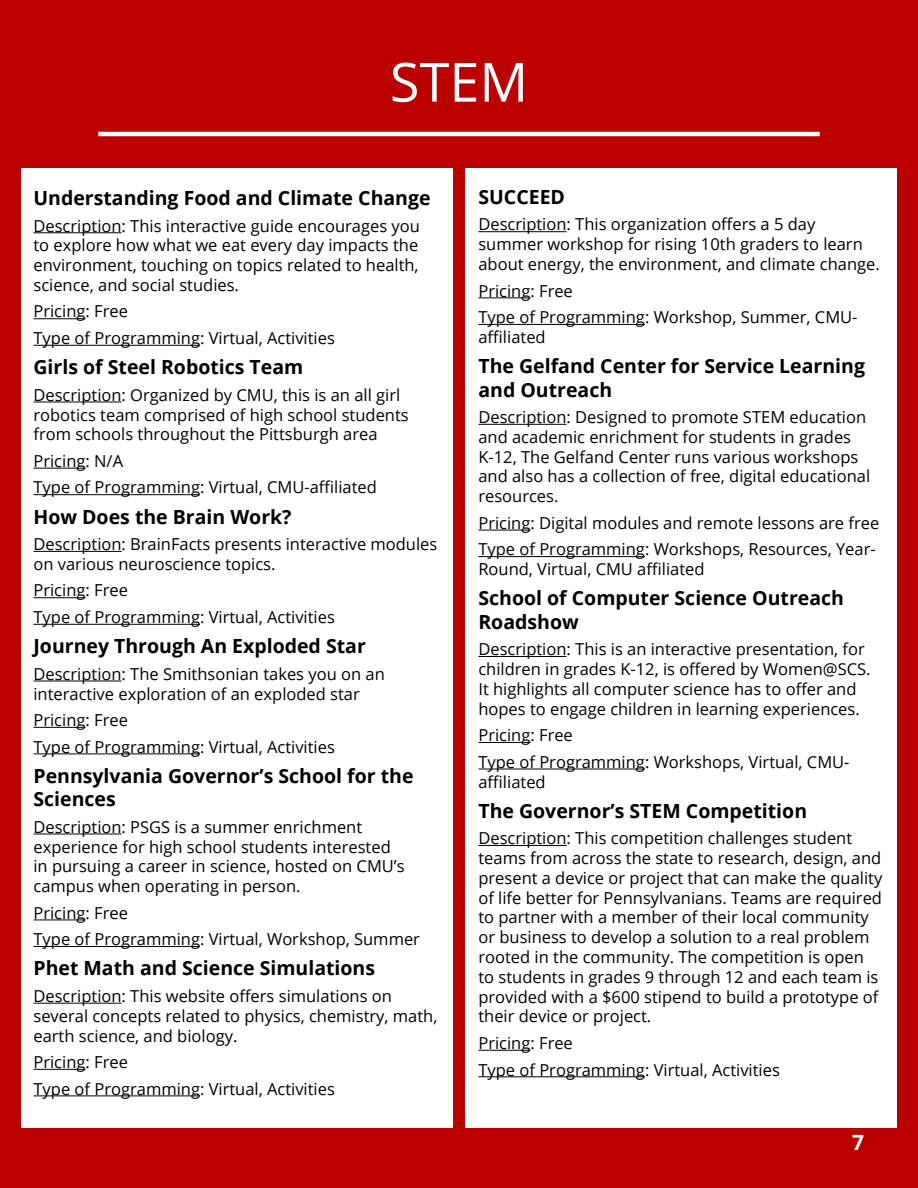
<style>
.page{position:relative;width:918px;height:1188px;background:#b00}
.page>*{position:absolute;margin:0;border:0;box-sizing:border-box;transform-origin:0 0}
.t1{font:54px "Open Sans";color:#fff}
.t2{font:700 21px "Open Sans";color:#fff}
.t3{font:700 19.5px/23.4px "Open Sans";color:#000}
.t4{font:16.5px/19.8px "Open Sans";color:#000}
</style>
<div class="page">
<hr style="left:98px;top:132px;width:722px;height:4px;background:#fff">
<div style="left:465px;top:168px;width:432px;height:960px;background:#fff"></div>
<hr style="left:478px;top:231px;width:89px;height:1px;background:#000">
<hr style="left:478px;top:297px;width:52px;height:1px;background:#000">
<hr style="left:478px;top:324px;width:167px;height:1px;background:#000">
<hr style="left:478px;top:424px;width:89px;height:1px;background:#000">
<hr style="left:478px;top:530px;width:52px;height:1px;background:#000">
<hr style="left:478px;top:556px;width:167px;height:1px;background:#000">
<hr style="left:478px;top:656px;width:89px;height:1px;background:#000">
<hr style="left:478px;top:742px;width:52px;height:1px;background:#000">
<hr style="left:478px;top:769px;width:167px;height:1px;background:#000">
<hr style="left:478px;top:845px;width:89px;height:1px;background:#000">
<hr style="left:478px;top:1050px;width:52px;height:1px;background:#000">
<hr style="left:478px;top:1076px;width:167px;height:1px;background:#000">
<div style="left:21px;top:168px;width:432px;height:960px;background:#fff"></div>
<hr style="left:33px;top:232px;width:89px;height:1px;background:#000">
<hr style="left:33px;top:318px;width:53px;height:1px;background:#000">
<hr style="left:33px;top:345px;width:167px;height:1px;background:#000">
<hr style="left:33px;top:402px;width:89px;height:1px;background:#000">
<hr style="left:33px;top:468px;width:53px;height:1px;background:#000">
<hr style="left:33px;top:494px;width:167px;height:1px;background:#000">
<hr style="left:33px;top:551px;width:89px;height:1px;background:#000">
<hr style="left:33px;top:597px;width:53px;height:1px;background:#000">
<hr style="left:33px;top:624px;width:167px;height:1px;background:#000">
<hr style="left:33px;top:681px;width:89px;height:1px;background:#000">
<hr style="left:33px;top:727px;width:53px;height:1px;background:#000">
<hr style="left:33px;top:753px;width:167px;height:1px;background:#000">
<hr style="left:33px;top:834px;width:89px;height:1px;background:#000">
<hr style="left:33px;top:920px;width:53px;height:1px;background:#000">
<hr style="left:33px;top:946px;width:167px;height:1px;background:#000">
<hr style="left:33px;top:1003px;width:89px;height:1px;background:#000">
<hr style="left:33px;top:1069px;width:53px;height:1px;background:#000">
<hr style="left:33px;top:1095px;width:167px;height:1px;background:#000">
<h1 class="t1" style="left:390px;top:45px;width:140px">STEM</h1>
<p class="t3" style="left:33px;top:186px;width:399px">Understanding Food and Climate Change</p>
<p class="t4" style="left:33px;top:215px;width:388px;text-align:justify">Description: This interactive guide encourages you to explore how what we eat every day impacts the environment, touching on topics related to health, science, and social studies.</p>
<p class="t4" style="left:33px;top:298px;width:303px;line-height:26.5px">Pricing: Free<br>Type of Programming: Virtual, Activities</p>
<p class="t3" style="left:33px;top:355px;width:271px">Girls of Steel Robotics Team</p>
<p class="t4" style="left:33px;top:384px;width:377px">Description: Organized by CMU, this is an all girl robotics team comprised of high school students from schools throughout the Pittsburgh area</p>
<p class="t4" style="left:33px;top:447px;width:345px;line-height:26.5px">Pricing: N/A<br>Type of Programming: Virtual, CMU-affiliated</p>
<p class="t3" style="left:33px;top:504px;width:260px">How Does the Brain Work?</p>
<p class="t4" style="left:33px;top:534px;width:405px">Description: BrainFacts presents interactive modules on various neuroscience topics.</p>
<p class="t4" style="left:33px;top:577px;width:303px;line-height:26.5px">Pricing: Free<br>Type of Programming: Virtual, Activities</p>
<p class="t3" style="left:33px;top:634px;width:334px">Journey Through An Exploded Star</p>
<p class="t4" style="left:33px;top:663px;width:353px">Description: The Smithsonian takes you on an interactive exploration of an exploded star</p>
<p class="t4" style="left:33px;top:706px;width:303px;line-height:26.5px">Pricing: Free<br>Type of Programming: Virtual, Activities</p>
<p class="t3" style="left:33px;top:764px;width:382px">Pennsylvania Governor’s School for the<br>Sciences</p>
<p class="t4" style="left:33px;top:816px;width:373px">Description: PSGS is a summer enrichment experience for high school students interested in pursuing a career in science, hosted on CMU’s campus when operating in person.</p>
<p class="t4" style="left:33px;top:899px;width:388px;line-height:26.5px">Pricing: Free<br>Type of Programming: Virtual, Workshop, Summer</p>
<p class="t3" style="left:33px;top:956px;width:343px">Phet Math and Science Simulations</p>
<p class="t4" style="left:33px;top:986px;width:405px">Description: This website offers simulations on several concepts related to physics, chemistry, math, earth science, and biology.</p>
<p class="t4" style="left:33px;top:1048px;width:303px;line-height:26.5px">Pricing: Free<br>Type of Programming: Virtual, Activities</p>
<p class="t3" style="left:478px;top:185px;width:88px">SUCCEED</p>
<p class="t4" style="left:478px;top:214px;width:403px">Description: This organization offers a 5 day summer workshop for rising 10th graders to learn about energy, the environment, and climate change.</p>
<p class="t4" style="left:478px;top:277px;width:381px;line-height:26.5px">Pricing: Free<br>Type of Programming: Workshop, Summer, CMU-</p>
<p class="t4" style="left:478px;top:327px;width:69px">affiliated</p>
<p class="t3" style="left:478px;top:354px;width:388px">The Gelfand Center for Service Learning and Outreach</p>
<p class="t4" style="left:478px;top:407px;width:393px">Description: Designed to promote STEM education and academic enrichment for students in grades K-12, The Gelfand Center runs various workshops and also has a collection of free, digital educational resources.</p>
<p class="t4" style="left:478px;top:509px;width:402px;line-height:26.5px">Pricing: Digital modules and remote lessons are free<br>Type of Programming: Workshops, Resources, Year-</p>
<p class="t4" style="left:478px;top:559px;width:228px">Round, Virtual, CMU affiliated</p>
<p class="t3" style="left:478px;top:586px;width:367px">School of Computer Science Outreach<br>Roadshow</p>
<p class="t4" style="left:478px;top:639px;width:394px">Description: This is an interactive presentation, for children in grades K-12, is offered by Women@SCS.<br>It highlights all computer science has to offer and hopes to engage children in learning experiences.</p>
<p class="t4" style="left:478px;top:722px;width:373px;line-height:26.5px">Pricing: Free<br>Type of Programming: Workshops, Virtual, CMU-</p>
<p class="t4" style="left:478px;top:771px;width:69px">affiliated</p>
<p class="t3" style="left:478px;top:798px;width:330px">The Governor’s STEM Competition</p>
<p class="t4" style="left:478px;top:828px;width:405px">Description: This competition challenges student teams from across the state to research, design, and present a device or project that can make the quality of life better for Pennsylvanians. Teams are required to partner with a member of their local community or business to develop a solution to a real problem rooted in the community. The competition is open to students in grades 9 through 12 and each team is provided with a $600 stipend to build a prototype of their device or project.</p>
<p class="t4" style="left:478px;top:1029px;width:303px;line-height:26.5px">Pricing: Free<br>Type of Programming: Virtual, Activities</p>
<p class="t2" style="left:852px;top:1128px;width:13px">7</p>
</div>
